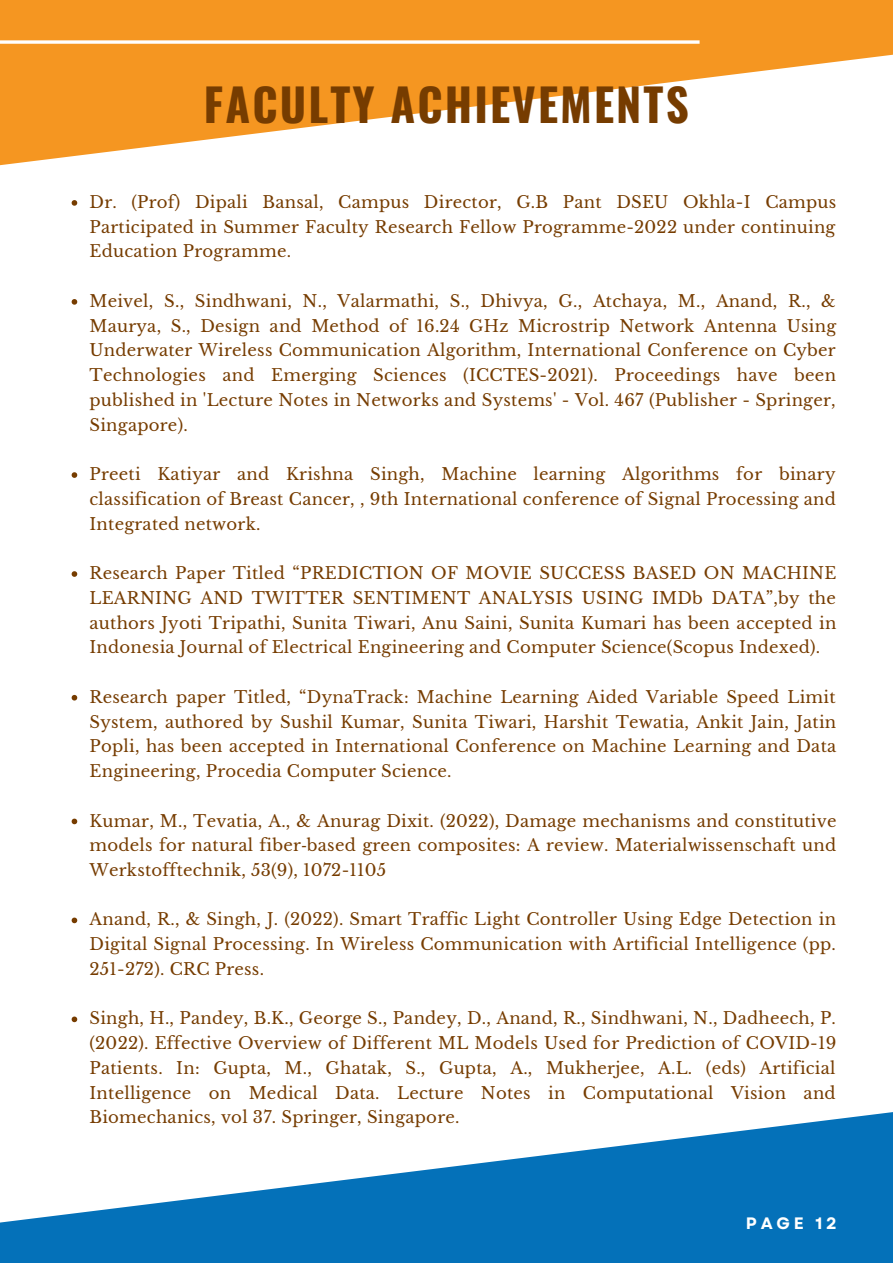
<style>
.page{position:relative;width:893px;height:1264px;background:#fff}
.page>*{position:absolute;margin:0;border:0;box-sizing:border-box;transform-origin:0 0}
.t1{font:700 45px "Oswald";letter-spacing:.045em;color:#763c00}
.t2{font:16.5px/24.8px "Libre Baskerville";letter-spacing:.015em;color:#763c00;text-align:justify}
.t3{font:700 16.5px "Garet";letter-spacing:.23em;color:#fff}
.s1{font-family:"Noto Sans"}
</style>
<div class="page">
<svg style="left:0;top:1112px;width:892px;height:150px;fill:#0471b9"></svg>
<svg style="left:0;top:0;width:892px;height:166px;fill:#f59621"></svg>
<svg style="left:0;top:40px;width:699px;height:4px"></svg>
<svg style="left:72px;top:200px;width:5px;height:6px"></svg>
<svg style="left:72px;top:299px;width:5px;height:6px"></svg>
<svg style="left:72px;top:472px;width:5px;height:6px"></svg>
<svg style="left:72px;top:571px;width:5px;height:6px"></svg>
<svg style="left:72px;top:695px;width:5px;height:5px"></svg>
<svg style="left:72px;top:818px;width:5px;height:6px"></svg>
<svg style="left:72px;top:917px;width:5px;height:6px"></svg>
<svg style="left:72px;top:1016px;width:5px;height:6px"></svg>
<h1 class="t1" style="left:204px;top:69px;width:486px">FACULTY ACHIEVEMENTS</h1>
<p class="t2" style="left:89px;top:190px;width:748px">Dr. (Prof) Dipali Bansal, Campus Director, G.B Pant DSEU Okhla-I Campus Participated in Summer Faculty Research Fellow Programme-2022 under continuing Education Programme.</p>
<p class="t2" style="left:89px;top:289px;width:748px">Meivel, S., Sindhwani, N., Valarmathi, S., Dhivya, G., Atchaya, M., Anand, R., &amp; Maurya, S., Design and Method of 16.24 GHz Microstrip Network Antenna Using Underwater Wireless Communication Algorithm, International Conference on Cyber Technologies and Emerging Sciences (ICCTES-2021). Proceedings have been published in 'Lecture Notes in Networks and Systems' - Vol. 467 (Publisher - Springer, Singapore).</p>
<p class="t2" style="left:89px;top:462px;width:748px">Preeti Katiyar and Krishna Singh, Machine learning Algorithms for binary classification of Breast Cancer, , 9th International conference of Signal Processing and Integrated network.</p>
<p class="t2" style="left:89px;top:561px;width:748px">Research Paper Titled “PREDICTION OF MOVIE SUCCESS BASED ON MACHINE LEARNING AND TWITTER SENTIMENT ANALYSIS USING IMDb DATA”,by the authors Jyoti Tripathi, Sunita Tiwari, Anu Saini, Sunita Kumari has been accepted in Indonesia Journal of Electrical Engineering and Computer Science(Scopus Indexed).</p>
<p class="t2" style="left:89px;top:684px;width:748px">Research paper Titled, “DynaTrack: Machine Learning Aided Variable Speed Limit System, authored by Sushil Kumar, Sunita Tiwari, Harshit Tewatia, Ankit Jain, Jatin Popli, has been accepted in International Conference on Machine Learning and Data Engineering, Procedia Computer Science.</p>
<p class="t2" style="left:89px;top:808px;width:748px">Kumar, M., Tevatia, A., &amp; Anurag Dixit. (2022), Damage mechanisms and constitutive models for natural fiber<span class="s1">‐</span>based green composites: A review. Materialwissenschaft und Werkstofftechnik, 53(9), 1072-1105</p>
<p class="t2" style="left:89px;top:907px;width:748px">Anand, R., &amp; Singh, J. (2022). Smart Traffic Light Controller Using Edge Detection in Digital Signal Processing. In Wireless Communication with Artificial Intelligence (pp.<br>251-272). CRC Press.</p>
<p class="t2" style="left:89px;top:1006px;width:748px">Singh, H., Pandey, B.K., George S., Pandey, D., Anand, R., Sindhwani, N., Dadheech, P. (2022). Effective Overview of Different ML Models Used for Prediction of COVID-19<br>Patients. In: Gupta, M., Ghatak, S., Gupta, A., Mukherjee, A.L. (eds) Artificial Intelligence on Medical Data. Lecture Notes in Computational Vision and Biomechanics, vol 37. Springer, Singapore.</p>
<p class="t3" style="left:745px;top:1210px;width:92px">PAGE 12</p>
</div>
